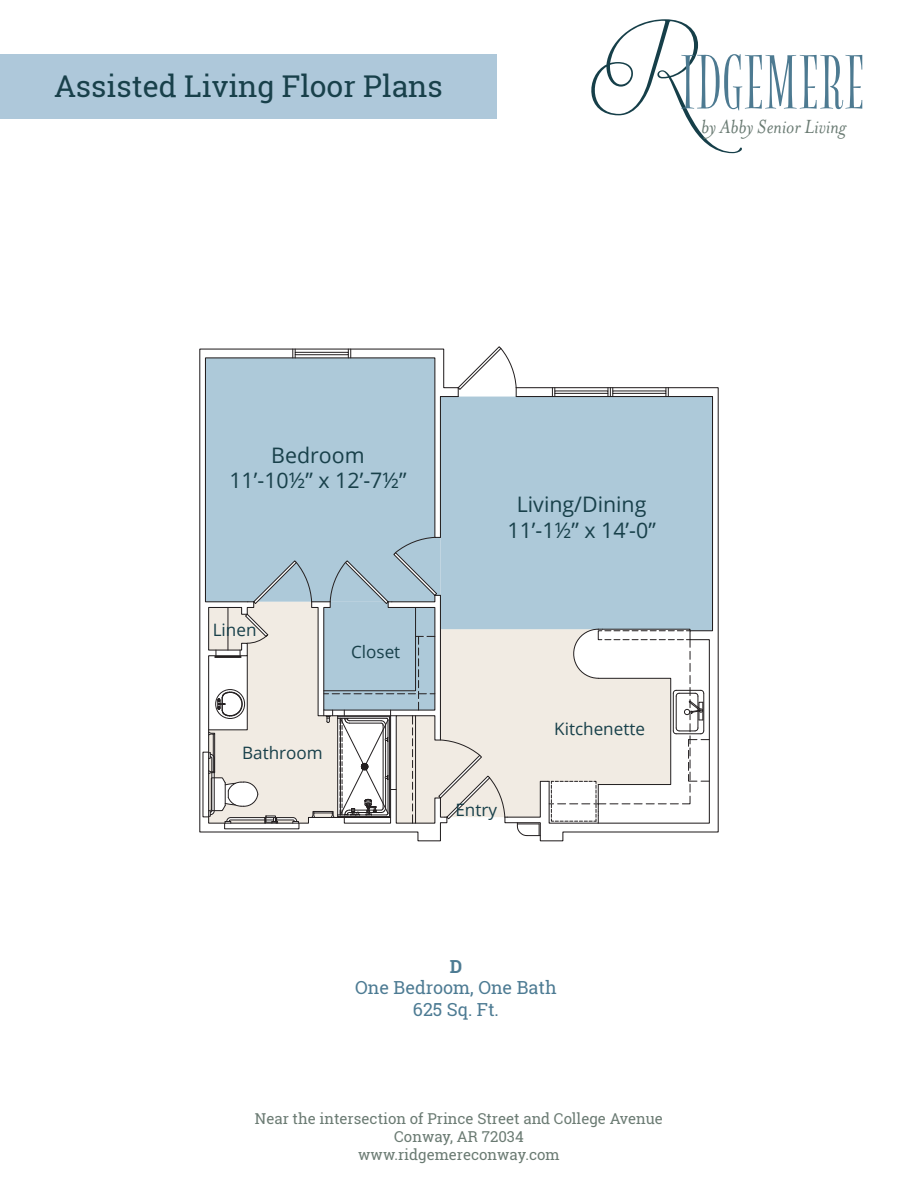
<style>
.page{position:relative;width:918px;height:1188px;background:#fff}
.page>*{position:absolute;margin:0;border:0;box-sizing:border-box;transform-origin:0 0}
.t1{font:76.35px "Aphrodite Slim Pro";color:#163f49;scale:.91 1}
.t2{font:66.9px "Magnolia MVB Std";color:#4d7a91}
.t3{font:30px "Roboto Slab";color:#18404a}
.t4{font:italic 21.9px "Mrs Eaves";color:#6a7b73}
.t5{font:21.45px/25.7px "Open Sans";color:#18404a;text-align:center}
.t6{font:18px/21.6px "Roboto Slab";color:#4d7b93;text-align:center}
.t7{font:700 18px "Roboto Slab";color:#4d7b93}
.t8{font:17.1px "Open Sans";color:#18404a}
.t9{font:15px/18px "Roboto Slab";color:#6b7b73;text-align:center}
</style>
<div class="page">
<div style="left:0;top:54px;width:496px;height:64px;background:#aec8da"></div>
<svg style="left:199px;top:348px;width:242px;height:494px"></svg>
<svg style="left:526px;top:387px;width:193px;height:455px"></svg>
<svg style="left:709px;top:396px;width:5px;height:428px"></svg>
<svg style="left:208px;top:346px;width:501px;height:490px"></svg>
<h3 class="t3" style="left:54px;top:65px;width:390px">Assisted Living Floor Plans</h3>
<h1 class="t1" style="left:588px;top:38px;width:176px">R</h1>
<h2 class="t2" style="left:680px;top:39px;width:186px">idgemere</h2>
<h3 class="t4" style="left:701px;top:115px;width:146px">by Abby Senior Living</h3>
<h3 class="t5" style="left:229px;top:442px;width:179px">Bedroom<br>11’-10½” x 12’-7½”</h3>
<p class="t8" style="left:213px;top:618px;width:45px">Linen</p>
<p class="t8" style="left:351px;top:640px;width:51px">Closet</p>
<p class="t8" style="left:242px;top:741px;width:82px">Bathroom</p>
<h3 class="t5" style="left:507px;top:491px;width:150px">Living/Dining<br>11’-1½” x 14’-0”</h3>
<p class="t8" style="left:455px;top:799px;width:43px">Entry</p>
<p class="t8" style="left:554px;top:717px;width:92px">Kitchenette</p>
<p class="t7" style="left:450px;top:954px;width:14px">D</p>
<p class="t6" style="left:355px;top:977px;width:203px">One Bedroom, One Bath<br>625 Sq. Ft.</p>
<p class="t9" style="left:255px;top:1109px;width:410px">Near the intersection of Prince Street and College Avenue<br>Conway, AR 72034<br>www.ridgemereconway.com</p>
</div>
